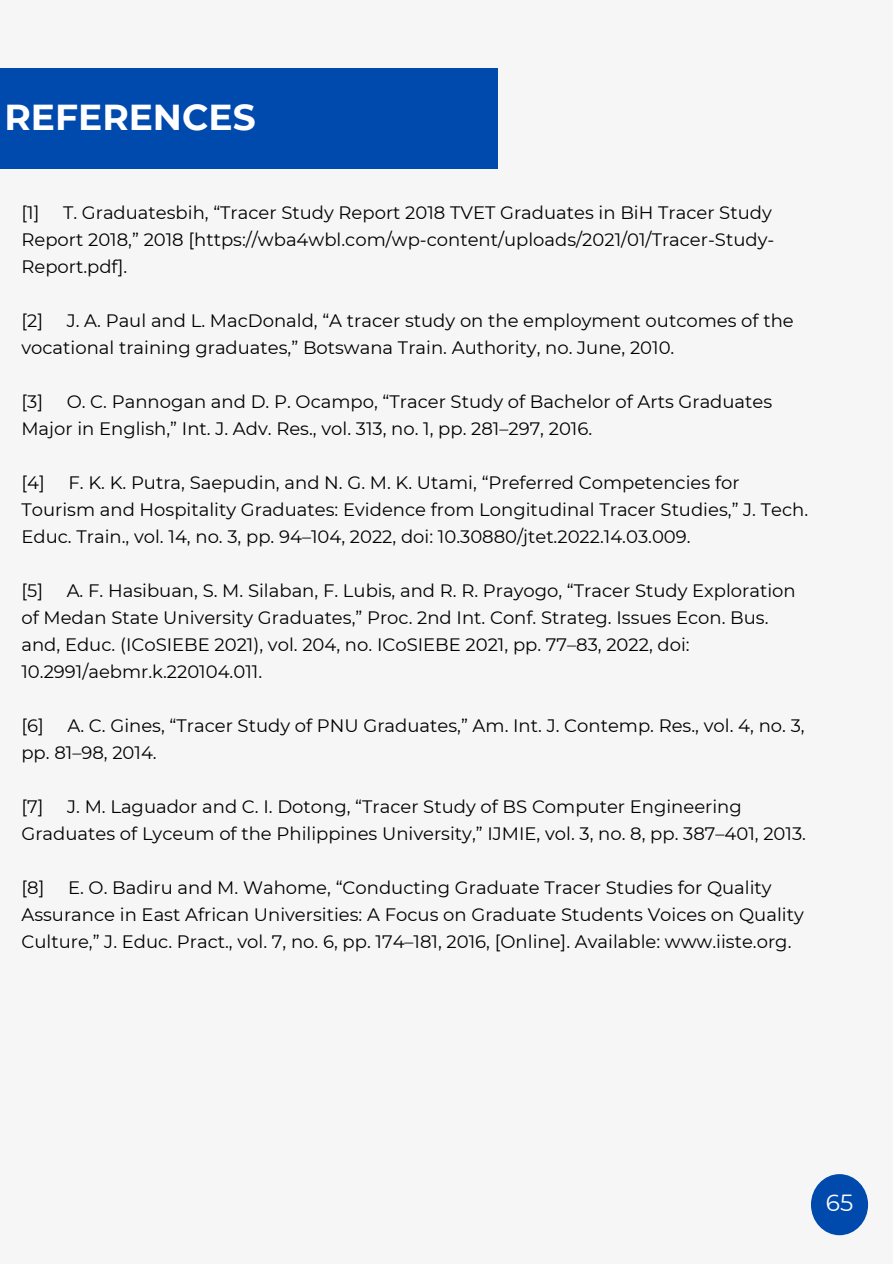
<style>
.page{position:relative;width:893px;height:1264px;background:#fff}
.page>*{position:absolute;margin:0;border:0;box-sizing:border-box;transform-origin:0 0}
.t1{font:700 36px "Montserrat";color:#fff}
.t2{font:23.25px "Montserrat";color:#fff}
.t3{font:18px/27px "Montserrat";color:#000}
</style>
<div class="page">
<div style="left:0;top:0;width:892px;height:1263px;background:#f6f6f6"></div>
<div style="left:0;top:68px;width:497px;height:100px;background:#004aad"></div>
<div style="left:810px;top:1174px;width:58px;height:61px;background:#004aad;border-radius:50%"></div>
<h1 class="t1" style="left:4px;top:95px;width:252px">REFERENCES</h1>
<p class="t3" style="left:21px;top:199px;width:19px">[1]</p>
<p class="t3" style="left:21px;top:199px;width:754px;text-indent:42px">T. Graduatesbih, “Tracer Study Report 2018 TVET Graduates in BiH Tracer Study<br>Report 2018,” 2018 [https://wba4wbl.com/wp-content/uploads/2021/01/Tracer-Study-<br>Report.pdf].</p>
<p class="t3" style="left:21px;top:307px;width:23px">[2]</p>
<p class="t3" style="left:21px;top:307px;width:773px;text-indent:45px">J. A. Paul and L. MacDonald, “A tracer study on the employment outcomes of the vocational training graduates,” Botswana Train. Authority, no. June, 2010.</p>
<p class="t3" style="left:21px;top:388px;width:23px">[3]</p>
<p class="t3" style="left:21px;top:388px;width:752px;text-indent:45px">O. C. Pannogan and D. P. Ocampo, “Tracer Study of Bachelor of Arts Graduates<br>Major in English,” Int. J. Adv. Res., vol. 313, no. 1, pp. 281–297, 2016.</p>
<p class="t3" style="left:21px;top:469px;width:25px">[4]</p>
<p class="t3" style="left:21px;top:469px;width:788px;text-indent:47px">F. K. K. Putra, Saepudin, and N. G. M. K. Utami, “Preferred Competencies for<br>Tourism and Hospitality Graduates: Evidence from Longitudinal Tracer Studies,” J. Tech.<br>Educ. Train., vol. 14, no. 3, pp. 94–104, 2022, doi: 10.30880/jtet.2022.14.03.009.</p>
<p class="t3" style="left:21px;top:577px;width:23px">[5]</p>
<p class="t3" style="left:21px;top:577px;width:775px;text-indent:45px">A. F. Hasibuan, S. M. Silaban, F. Lubis, and R. R. Prayogo, “Tracer Study Exploration of Medan State University Graduates,” Proc. 2nd Int. Conf. Strateg. Issues Econ. Bus. and, Educ. (ICoSIEBE 2021), vol. 204, no. ICoSIEBE 2021, pp. 77–83, 2022, doi:<br>10.2991/aebmr.k.220104.011.</p>
<p class="t3" style="left:21px;top:712px;width:24px">[6]</p>
<p class="t3" style="left:21px;top:712px;width:784px;text-indent:46px">A. C. Gines, “Tracer Study of PNU Graduates,” Am. Int. J. Contemp. Res., vol. 4, no. 3, pp. 81–98, 2014.</p>
<p class="t3" style="left:21px;top:793px;width:24px">[7]</p>
<p class="t3" style="left:21px;top:793px;width:786px;text-indent:46px">J. M. Laguador and C. I. Dotong, “Tracer Study of BS Computer Engineering<br>Graduates of Lyceum of the Philippines University,” IJMIE, vol. 3, no. 8, pp. 387–401, 2013.</p>
<p class="t3" style="left:21px;top:874px;width:24px">[8]</p>
<p class="t3" style="left:21px;top:874px;width:783px;text-indent:47px">E. O. Badiru and M. Wahome, “Conducting Graduate Tracer Studies for Quality<br>Assurance in East African Universities: A Focus on Graduate Students Voices on Quality<br>Culture,” J. Educ. Pract., vol. 7, no. 6, pp. 174–181, 2016, [Online]. Available: www.iiste.org.</p>
<p class="t2" style="left:825px;top:1188px;width:29px">65</p>
</div>
